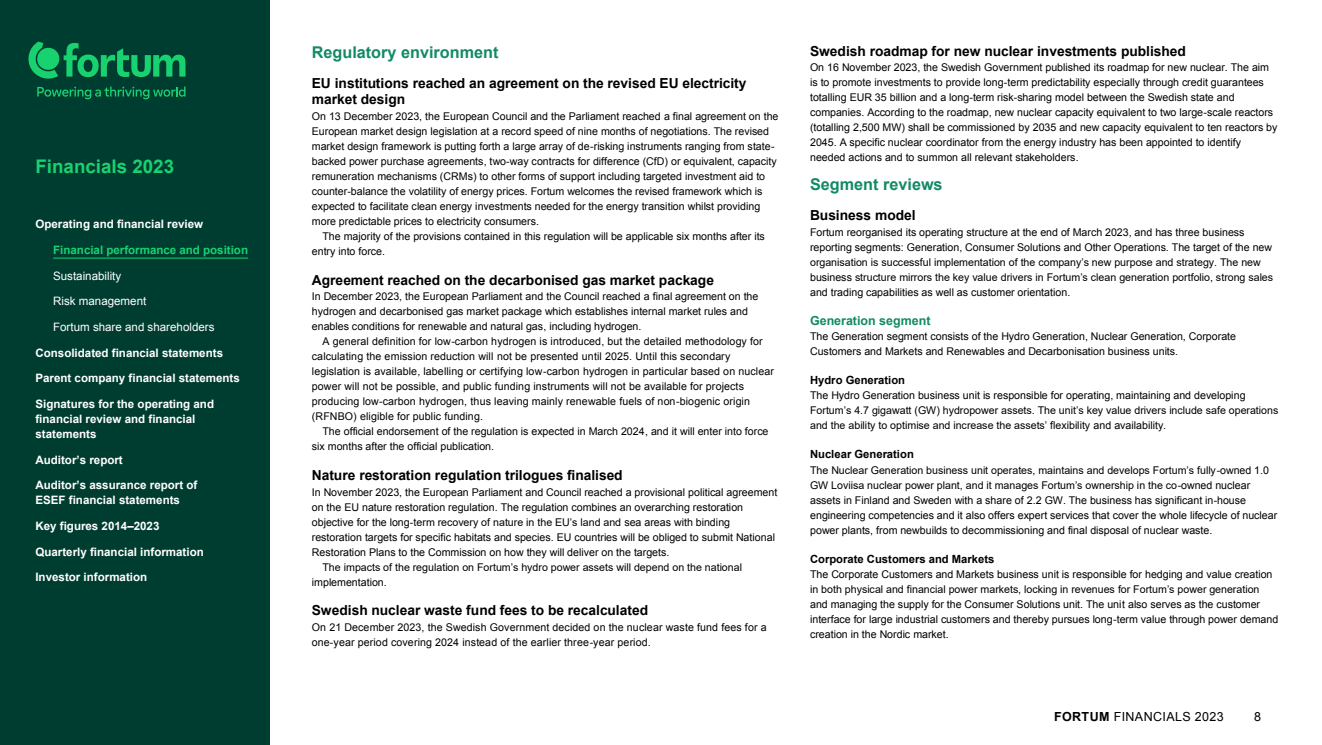
<style>
.page{position:relative;width:1322px;height:745px;background:#fff}
.page>*{position:absolute;margin:0;border:0;box-sizing:border-box;transform-origin:0 0}
.t1{font:700 18.75px "Arial";color:#18d270}
.t2{font:700 16.25px "Arial";color:#118a65}
.t3{font:700 13.75px/15.8px "Arial";color:#000}
.t4{font:12.5px "Arial";letter-spacing:.03em;color:#000}
.t5{font:700 12.5px "Arial";color:#118a65}
.t6{font:700 11.5px/15px "Arial";color:#fff}
.t7{font:11.5px "Arial";color:#fff}
.t8{font:700 11.5px "Arial";color:#18d270}
.t9{font:700 11.25px "Arial";color:#000}
.t10{font:10.62px/15px "Arial";color:#000}
.s1{font-weight:700}
</style>
<div class="page">
<div style="left:0;top:0;width:269px;height:744px;background:#003d31"></div>
<svg style="left:37px;top:87px;width:148px;height:12px"></svg>
<svg style="left:28px;top:42px;width:157px;height:37px"></svg>
<hr style="left:53px;top:257px;width:195px;height:1px;background:#18d270">
<h1 class="t1" style="left:35px;top:154px;width:140px">Financials 2023</h1>
<p class="t6" style="left:35px;top:217px;width:169px">Operating and financial review</p>
<p class="t8" style="left:53px;top:242px;width:196px">Financial performance and position</p>
<p class="t7" style="left:53px;top:268px;width:70px">Sustainability</p>
<p class="t7" style="left:53px;top:293px;width:95px">Risk management</p>
<p class="t7" style="left:53px;top:319px;width:163px">Fortum share and shareholders</p>
<p class="t6" style="left:35px;top:345px;width:189px">Consolidated financial statements</p>
<p class="t6" style="left:35px;top:371px;width:206px">Parent company financial statements</p>
<p class="t6" style="left:35px;top:396px;width:180px">Signatures for the operating and financial review and financial statements</p>
<p class="t6" style="left:35px;top:452px;width:89px">Auditor’s report</p>
<p class="t6" style="left:35px;top:478px;width:163px">Auditor’s assurance report of<br>ESEF financial statements</p>
<p class="t6" style="left:35px;top:518px;width:126px">Key figures 2014–2023</p>
<p class="t6" style="left:35px;top:544px;width:170px">Quarterly financial information</p>
<p class="t6" style="left:35px;top:570px;width:113px">Investor information</p>
<h2 class="t2" style="left:312px;top:41px;width:188px">Regulatory environment</h2>
<p class="t3" style="left:312px;top:76px;width:436px">EU institutions reached an agreement on the revised EU electricity market design</p>
<p class="t10" style="left:312px;top:109px;width:468px">On 13 December 2023, the European Council and the Parliament reached a final agreement on the European market design legislation at a record speed of nine months of negotiations. The revised market design framework is putting forth a large array of de-risking instruments ranging from state&shy;backed power purchase agreements, two-way contracts for difference (CfD) or equivalent, capacity remuneration mechanisms (CRMs) to other forms of support including targeted investment aid to counter-balance the volatility of energy prices. Fortum welcomes the revised framework which is expected to facilitate clean energy investments needed for the energy transition whilst providing more predictable prices to electricity consumers.</p>
<p class="t10" style="left:312px;top:229px;width:455px;text-indent:11px">The majority of the provisions contained in this regulation will be applicable six months after its entry into force.</p>
<p class="t3" style="left:312px;top:272px;width:404px">Agreement reached on the decarbonised gas market package</p>
<p class="t10" style="left:312px;top:289px;width:448px">In December 2023, the European Parliament and the Council reached a final agreement on the hydrogen and decarbonised gas market package which establishes internal market rules and enables conditions for renewable and natural gas, including hydrogen.</p>
<p class="t10" style="left:312px;top:334px;width:464px;text-indent:11px">A general definition for low-carbon hydrogen is introduced, but the detailed methodology for calculating the emission reduction will not be presented until 2025. Until this secondary legislation is available, labelling or certifying low-carbon hydrogen in particular based on nuclear power will not be possible, and public funding instruments will not be available for projects producing low-carbon hydrogen, thus leaving mainly renewable fuels of non-biogenic origin (RFNBO) eligible for public funding.</p>
<p class="t10" style="left:312px;top:424px;width:458px;text-indent:11px">The official endorsement of the regulation is expected in March 2024, and it will enter into force six months after the official publication.</p>
<p class="t3" style="left:312px;top:467px;width:312px">Nature restoration regulation trilogues finalised</p>
<p class="t10" style="left:312px;top:484px;width:467px">In November 2023, the European Parliament and Council reached a provisional political agreement</p>
<p class="t10" style="left:312px;top:499px;width:433px">on the EU nature restoration regulation. The regulation combines an overarching restoration</p>
<p class="t10" style="left:312px;top:514px;width:420px">objective for the long-term recovery of nature in the EU’s land and sea areas with binding</p>
<p class="t10" style="left:312px;top:529px;width:465px">restoration targets for specific habitats and species. EU countries will be obliged to submit National</p>
<p class="t10" style="left:312px;top:544px;width:359px">Restoration Plans to the Commission on how they will deliver on the targets.</p>
<p class="t10" style="left:322px;top:559px;width:421px">The impacts of the regulation on Fortum’s hydro power assets will depend on the national</p>
<p class="t10" style="left:312px;top:574px;width:77px">implementation.</p>
<p class="t3" style="left:312px;top:602px;width:338px">Swedish nuclear waste fund fees to be recalculated</p>
<p class="t10" style="left:312px;top:619px;width:456px">On 21 December 2023, the Swedish Government decided on the nuclear waste fund fees for a one-year period covering 2024 instead of the earlier three-year period.</p>
<p class="t3" style="left:810px;top:43px;width:377px">Swedish roadmap for new nuclear investments published</p>
<p class="t10" style="left:810px;top:60px;width:469px">On 16 November 2023, the Swedish Government published its roadmap for new nuclear. The aim is to promote investments to provide long-term predictability especially through credit guarantees totalling EUR 35 billion and a long-term risk-sharing model between the Swedish state and companies. According to the roadmap, new nuclear capacity equivalent to two large-scale reactors (totalling 2,500 MW) shall be commissioned by 2035 and new capacity equivalent to ten reactors by 2045. A specific nuclear coordinator from the energy industry has been appointed to identify needed actions and to summon all relevant stakeholders.</p>
<h2 class="t2" style="left:810px;top:173px;width:134px">Segment reviews</h2>
<p class="t3" style="left:810px;top:208px;width:107px">Business model</p>
<p class="t10" style="left:810px;top:224px;width:465px">Fortum reorganised its operating structure at the end of March 2023, and has three business reporting segments: Generation, Consumer Solutions and Other Operations. The target of the new organisation is successful implementation of the company’s new purpose and strategy. The new business structure mirrors the key value drivers in Fortum’s clean generation portfolio, strong sales and trading capabilities as well as customer orientation.</p>
<p class="t5" style="left:810px;top:312px;width:122px">Generation segment</p>
<p class="t10" style="left:810px;top:329px;width:427px">The Generation segment consists of the Hydro Generation, Nuclear Generation, Corporate<br>Customers and Markets and Renewables and Decarbonisation business units.</p>
<p class="t9" style="left:810px;top:372px;width:97px">Hydro Generation</p>
<p class="t10" style="left:810px;top:388px;width:470px">The Hydro Generation business unit is responsible for operating, maintaining and developing<br>Fortum’s 4.7 gigawatt (GW) hydropower assets. The unit’s key value drivers include safe operations and the ability to optimise and increase the assets’ flexibility and availability.</p>
<p class="t9" style="left:810px;top:447px;width:105px">Nuclear Generation</p>
<p class="t10" style="left:810px;top:462px;width:469px">The Nuclear Generation business unit operates, maintains and develops Fortum’s fully-owned 1.0<br>GW Loviisa nuclear power plant, and it manages Fortum’s ownership in the co-owned nuclear assets in Finland and Sweden with a share of 2.2 GW. The business has significant in-house engineering competencies and it also offers expert services that cover the whole lifecycle of nuclear power plants, from newbuilds to decommissioning and final disposal of nuclear waste.</p>
<p class="t9" style="left:810px;top:551px;width:186px">Corporate Customers and Markets</p>
<p class="t10" style="left:810px;top:566px;width:470px">The Corporate Customers and Markets business unit is responsible for hedging and value creation in both physical and financial power markets, locking in revenues for Fortum’s power generation and managing the supply for the Consumer Solutions unit. The unit also serves as the customer interface for large industrial customers and thereby pursues long-term value through power demand creation in the Nordic market.</p>
<p class="t4" style="left:1054px;top:708px;width:171px"><span class="s1">FORTUM</span> FINANCIALS 2023</p>
<p class="t4" style="left:1254px;top:708px;width:8px">8</p>
</div>
